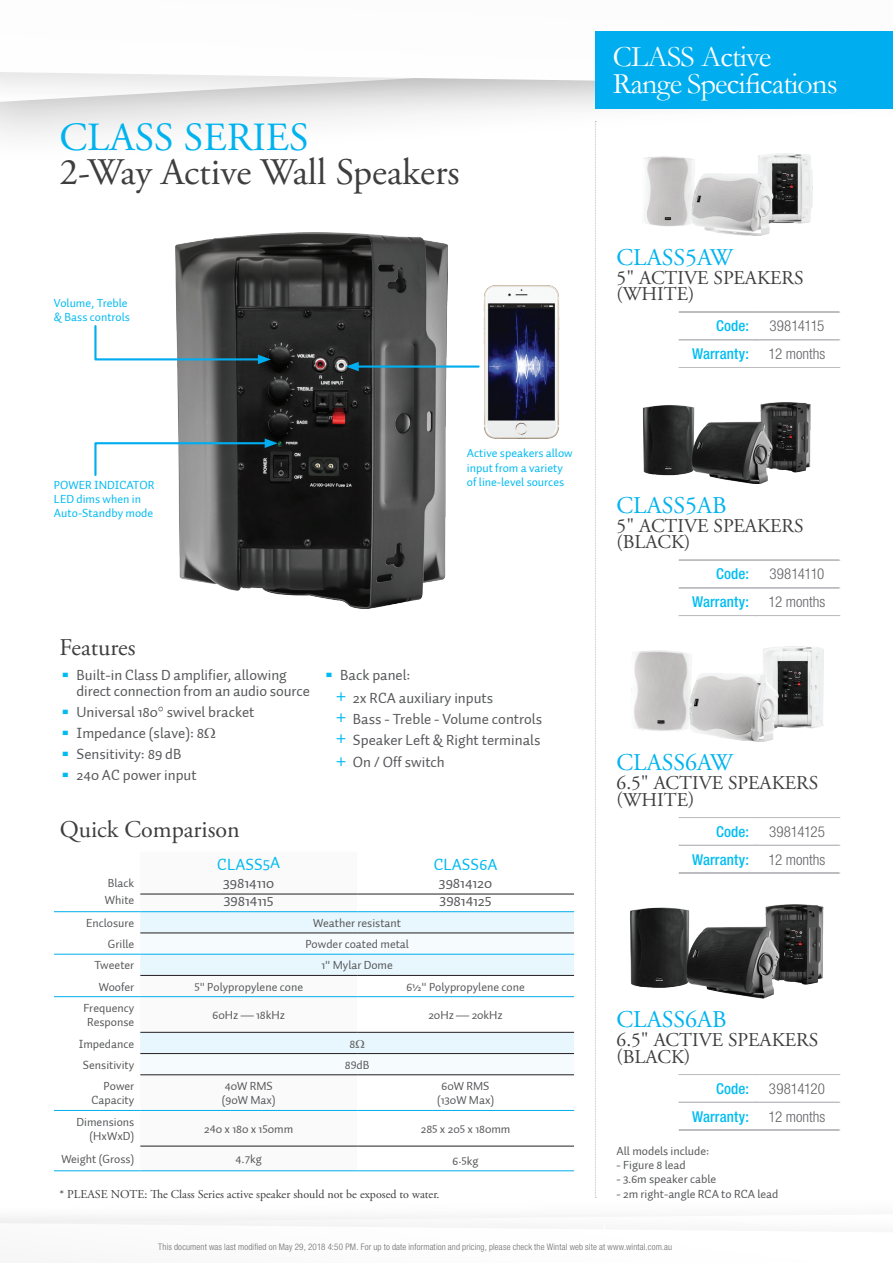
<style>
.page{position:relative;width:893px;height:1263px;background:#fff}
.page>*{position:absolute;margin:0;border:0;box-sizing:border-box;transform-origin:0 0}
.t1{font:39.9px "Adobe Garamond Pro";color:#00b3ef}
.t2{font:37.5px "Adobe Garamond Pro";color:#3e3e3f}
.t3{font:30px/27px "Garamond";letter-spacing:-.025em;color:#fff}
.t4{font:24px "Adobe Garamond Pro";color:#00b3ef}
.t5{font:24px "Adobe Garamond Pro";color:#3e3e3f}
.t6{font:19.5px/16.5px "Adobe Garamond Pro";color:#3e3e3f}
.t7{font:16.5px "Auto 1";color:#00baf1}
.t8{font:15px/16.5px "Auto 1";color:#57585a}
.t9{font:500 condensed 15px "Helvetica Neue LT Std";letter-spacing:.01em;color:#01bdf2}
.t10{font:300 condensed 15px "Helvetica Neue LT Std";color:#636366}
.t11{font:300 condensed 15px "Helvetica Neue LT Std";letter-spacing:-.03em;color:#636366}
.t12{font:12px/14.4px "Auto 1";color:#57585a;text-align:center}
.t13{font:12px/14.4px "Auto 1";color:#00baf1}
.t14{font:12px "Adobe Garamond Pro";color:#3e3e3f}
.t15{font:300 condensed 9px "Helvetica Neue LT Std";letter-spacing:.015em;color:#6c6d70}
.s1{font-size:34.5px;color:#00baf1}
</style>
<div class="page">
<svg style="left:140px;top:893px;width:217px;height:253px"></svg>
<svg style="left:140px;top:912px;width:434px;height:21px;background:#e0eff7"></svg>
<svg style="left:140px;top:934px;width:434px;height:140px;fill:#f6fafd"></svg>
<hr style="left:140px;top:933px;width:217px;height:1px;background:#231f20">
<hr style="left:357px;top:933px;width:217px;height:1px;background:#231f20">
<hr style="left:140px;top:975px;width:217px;height:1px;background:#231f20">
<hr style="left:357px;top:975px;width:217px;height:1px;background:#231f20">
<hr style="left:140px;top:1032px;width:217px;height:1px;background:#231f20">
<hr style="left:357px;top:1032px;width:217px;height:1px;background:#231f20">
<hr style="left:140px;top:1053px;width:217px;height:1px;background:#231f20">
<hr style="left:357px;top:1053px;width:217px;height:1px;background:#231f20">
<hr style="left:140px;top:1074px;width:217px;height:1px;background:#231f20">
<hr style="left:357px;top:1074px;width:217px;height:1px;background:#231f20">
<hr style="left:54px;top:911px;width:86px;height:1px;background:#00aeef">
<hr style="left:140px;top:911px;width:217px;height:1px;background:#00aeef">
<hr style="left:357px;top:911px;width:217px;height:1px;background:#00aeef">
<hr style="left:54px;top:1170px;width:86px;height:1px;background:#00aeef">
<hr style="left:357px;top:1170px;width:217px;height:1px;background:#00aeef">
<hr style="left:54px;top:954px;width:86px;height:1px;background:#00aeef">
<hr style="left:140px;top:954px;width:217px;height:1px;background:#00aeef">
<hr style="left:357px;top:954px;width:217px;height:1px;background:#00aeef">
<hr style="left:54px;top:1110px;width:86px;height:1px;background:#00aeef">
<hr style="left:357px;top:1146px;width:217px;height:1px;background:#231f20">
<hr style="left:140px;top:1110px;width:217px;height:1px;background:#00aeef">
<hr style="left:357px;top:1110px;width:217px;height:1px;background:#00aeef">
<hr style="left:140px;top:894px;width:217px;height:1px;background:#231f20">
<hr style="left:357px;top:894px;width:217px;height:1px;background:#231f20">
<hr style="left:140px;top:1146px;width:217px;height:1px;background:#231f20">
<hr style="left:140px;top:1170px;width:217px;height:1px;background:#00aeef">
<hr style="left:54px;top:996px;width:86px;height:1px;background:#00aeef">
<hr style="left:140px;top:996px;width:217px;height:1px;background:#00aeef">
<hr style="left:357px;top:996px;width:217px;height:1px;background:#00aeef">
<div style="left:0;top:0;width:893px;height:122px;background:#231f20;opacity:.13"></div>
<svg style="left:0;top:0;width:893px;height:85px"></svg>
<div style="left:0;top:1217px;width:437px;height:10px;background:#f5f4f5"></div>
<div style="left:596px;top:31px;width:297px;height:78px;background:#00aeef"></div>
<svg style="left:595px;top:121px;width:1px;height:1077px"></svg>
<svg style="left:679px;top:312px;width:161px;height:1px"></svg>
<svg style="left:679px;top:339px;width:161px;height:1px"></svg>
<svg style="left:679px;top:367px;width:161px;height:1px"></svg>
<img style="left:643px;top:153px;width:170px;height:82px">
<svg style="left:679px;top:560px;width:161px;height:1px"></svg>
<svg style="left:679px;top:588px;width:161px;height:1px"></svg>
<svg style="left:679px;top:615px;width:161px;height:1px"></svg>
<img style="left:643px;top:402px;width:168px;height:82px">
<svg style="left:679px;top:817px;width:161px;height:1px"></svg>
<svg style="left:679px;top:845px;width:161px;height:1px"></svg>
<svg style="left:679px;top:873px;width:161px;height:1px"></svg>
<img style="left:632px;top:646px;width:192px;height:95px">
<svg style="left:679px;top:1074px;width:161px;height:1px"></svg>
<svg style="left:679px;top:1102px;width:161px;height:1px"></svg>
<svg style="left:679px;top:1130px;width:161px;height:1px"></svg>
<img style="left:630px;top:904px;width:194px;height:94px">
<img style="left:176px;top:232px;width:271px;height:377px">
<hr style="left:355px;top:365px;width:124px;height:3px;background:#00aeef">
<svg style="left:346px;top:362px;width:13px;height:9px"></svg>
<svg style="left:94px;top:438px;width:184px;height:39px"></svg>
<svg style="left:94px;top:324px;width:177px;height:40px"></svg>
<img style="left:475px;top:285px;width:85px;height:154px">
<h1 class="t1" style="left:60px;top:113px;width:251px">CLASS SERIES</h1>
<h2 class="t2" style="left:60px;top:150px;width:402px">2-Way Active Wall Speakers</h2>
<p class="t13" style="left:54px;top:296px;width:78px">Volume, Treble &amp; Bass controls</p>
<p class="t13" style="left:467px;top:446px;width:107px">Active speakers allow input from a variety</p>
<p class="t13" style="left:54px;top:477px;width:102px">POWER INDICATOR</p>
<p class="t13" style="left:467px;top:475px;width:99px">of line-level sources</p>
<p class="t13" style="left:54px;top:492px;width:101px">LED dims when in<br>Auto-Standby mode</p>
<h3 class="t5" style="left:60px;top:633px;width:77px">Features</h3>
<p class="t8" style="left:77px;top:666px;width:235px;text-indent:-17px"><span class="s1">•</span> Built-in Class D amplifier, allowing direct connection from an audio source</p>
<p class="t8" style="left:60px;top:704px;width:196px"><span class="s1">•</span> Universal 180° swivel bracket</p>
<p class="t8" style="left:60px;top:725px;width:158px"><span class="s1">•</span> Impedance (slave): 8Ω</p>
<p class="t8" style="left:60px;top:746px;width:124px"><span class="s1">•</span> Sensitivity: 89 dB</p>
<p class="t8" style="left:60px;top:767px;width:139px"><span class="s1">•</span> 240 AC power input</p>
<h3 class="t5" style="left:60px;top:815px;width:181px">Quick Comparison</h3>
<p class="t8" style="left:353px;top:663px;width:142px;line-height:23.1px;text-indent:-30px"><span class="s1">•</span> Back panel:<br>2x RCA auxiliary inputs</p>
<p class="t8" style="left:353px;top:708px;width:191px;line-height:21px">Bass - Treble - Volume controls<br>Speaker Left &amp; Right terminals</p>
<p class="t8" style="left:353px;top:754px;width:93px">On / Off switch</p>
<h3 class="t7" style="left:217px;top:855px;width:64px">CLASS5A</h3>
<h3 class="t7" style="left:434px;top:855px;width:65px">CLASS6A</h3>
<p class="t12" style="left:108px;top:876px;width:28px">Black</p>
<p class="t8" style="left:223px;top:875px;width:53px">39814110</p>
<p class="t8" style="left:439px;top:875px;width:55px">39814120</p>
<p class="t12" style="left:105px;top:893px;width:31px">White</p>
<p class="t8" style="left:224px;top:892px;width:51px">39814115</p>
<p class="t8" style="left:440px;top:892px;width:54px">39814125</p>
<p class="t12" style="left:86px;top:916px;width:50px">Enclosure</p>
<p class="t12" style="left:313px;top:916px;width:89px">Weather resistant</p>
<p class="t12" style="left:108px;top:937px;width:28px">Grille</p>
<p class="t12" style="left:305px;top:937px;width:105px">Powder coated metal</p>
<p class="t12" style="left:94px;top:958px;width:41px">Tweeter</p>
<p class="t12" style="left:321px;top:958px;width:73px">1" Mylar Dome</p>
<p class="t12" style="left:99px;top:979px;width:37px">Woofer</p>
<p class="t12" style="left:194px;top:979px;width:110px">5" Polypropylene cone</p>
<p class="t12" style="left:406px;top:979px;width:120px">6½" Polypropylene cone</p>
<p class="t12" style="left:83px;top:1001px;width:52px">Frequency<br>Response</p>
<p class="t12" style="left:213px;top:1008px;width:74px">60Hz — 18kHz</p>
<p class="t12" style="left:428px;top:1008px;width:76px">20Hz — 20kHz</p>
<p class="t12" style="left:79px;top:1036px;width:57px">Impedance</p>
<p class="t12" style="left:350px;top:1036px;width:17px">8Ω</p>
<p class="t12" style="left:83px;top:1058px;width:53px">Sensitivity</p>
<p class="t12" style="left:345px;top:1058px;width:26px">89dB</p>
<p class="t12" style="left:91px;top:1079px;width:44px;text-align:right">Power<br>Capacity</p>
<p class="t12" style="left:222px;top:1079px;width:55px;text-align:left">40W RMS (90W Max)</p>
<p class="t12" style="left:437px;top:1079px;width:59px">60W RMS (130W Max)</p>
<p class="t12" style="left:77px;top:1114px;width:59px;text-align:right">Dimensions (HxWxD)</p>
<p class="t12" style="left:204px;top:1122px;width:91px">240 x 180 x 150mm</p>
<p class="t12" style="left:421px;top:1122px;width:91px">285 x 205 x 180mm</p>
<p class="t12" style="left:61px;top:1152px;width:74px">Weight (Gross)</p>
<p class="t12" style="left:236px;top:1152px;width:28px">4.7kg</p>
<p class="t12" style="left:453px;top:1154px;width:28px">6.5kg</p>
<p class="t14" style="left:60px;top:1187px;width:382px">* PLEASE NOTE: The Class Series active speaker should not be exposed to water.</p>
<h3 class="t3" style="left:613px;top:42px;width:226px">CLASS Active<br>Range Specifications</h3>
<h3 class="t4" style="left:617px;top:243px;width:118px">CLASS5AW</h3>
<h3 class="t6" style="left:617px;top:270px;width:189px">5" ACTIVE SPEAKERS (WHITE)</h3>
<p class="t9" style="left:716px;top:317px;width:34px">Code:</p>
<p class="t11" style="left:769px;top:317px;width:56px">39814115</p>
<p class="t9" style="left:692px;top:345px;width:58px">Warranty:</p>
<p class="t10" style="left:769px;top:345px;width:58px">12 months</p>
<h3 class="t4" style="left:617px;top:491px;width:112px">CLASS5AB</h3>
<h3 class="t6" style="left:617px;top:518px;width:189px">5" ACTIVE SPEAKERS (BLACK)</h3>
<p class="t9" style="left:716px;top:565px;width:34px">Code:</p>
<p class="t11" style="left:769px;top:565px;width:57px">39814110</p>
<p class="t9" style="left:692px;top:593px;width:58px">Warranty:</p>
<p class="t10" style="left:769px;top:593px;width:58px">12 months</p>
<h3 class="t4" style="left:617px;top:748px;width:118px">CLASS6AW</h3>
<h3 class="t6" style="left:617px;top:775px;width:203px">6.5" ACTIVE SPEAKERS (WHITE)</h3>
<p class="t9" style="left:716px;top:822px;width:34px">Code:</p>
<p class="t10" style="left:769px;top:823px;width:57px">39814125</p>
<p class="t9" style="left:692px;top:850px;width:58px">Warranty:</p>
<p class="t10" style="left:769px;top:850px;width:58px">12 months</p>
<h3 class="t4" style="left:617px;top:1005px;width:112px">CLASS6AB</h3>
<h3 class="t6" style="left:617px;top:1032px;width:203px">6.5" ACTIVE SPEAKERS (BLACK)</h3>
<p class="t9" style="left:716px;top:1079px;width:34px">Code:</p>
<p class="t10" style="left:769px;top:1080px;width:58px">39814120</p>
<p class="t9" style="left:692px;top:1107px;width:58px">Warranty:</p>
<p class="t10" style="left:769px;top:1107px;width:58px">12 months</p>
<p class="t12" style="left:617px;top:1143px;width:94px">All models include:</p>
<p class="t12" style="left:617px;top:1158px;width:71px">- Figure 8 lead</p>
<p class="t12" style="left:617px;top:1172px;width:101px">- 3.6m speaker cable</p>
<p class="t12" style="left:617px;top:1187px;width:163px">- 2m right-angle RCA to RCA lead</p>
<p class="t15" style="left:158px;top:1242px;width:515px">This document was last modified on May 29, 2018 4:50 PM. For up to date information and pricing, please check the Wintal web site at www.wintal.com.au</p>
</div>
